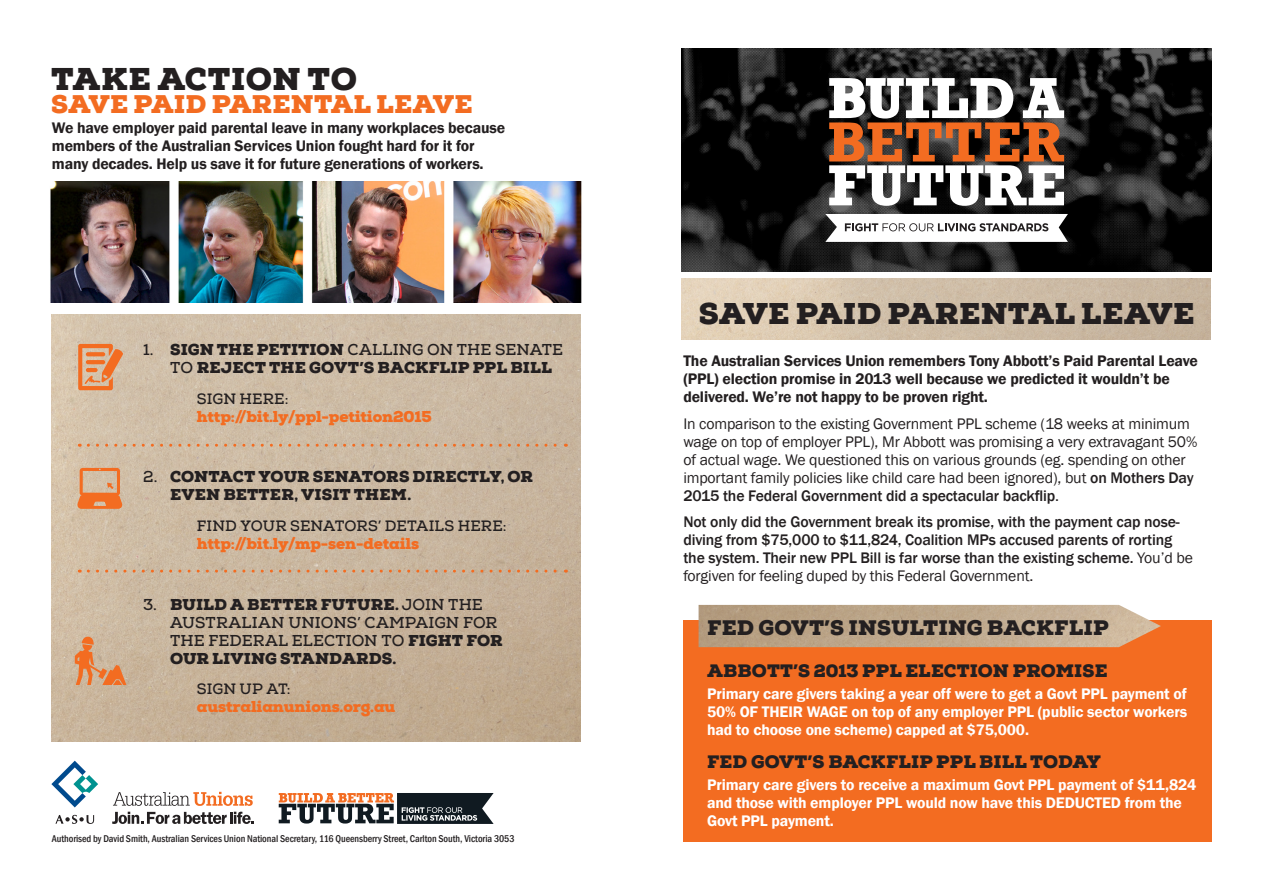
<style>
.page{position:relative;width:1263px;height:893px;background:#fff}
.page>*{position:absolute;margin:0;border:0;box-sizing:border-box;transform-origin:0 0}
.LARGE_H{font:900 31.5px "Nexa Slab";letter-spacing:.025em;color:#231f20}
.LARGE_H-2{font:900 30px "Nexa Slab";letter-spacing:.01em;color:#231f20}
.LARGE_H-3{font:900 25.5px "Nexa Slab";letter-spacing:.01em;color:#f36c21}
.Head{font:900 21px "Nexa Slab";letter-spacing:.01em;color:#231f20}
.Head-2{font:900 18px "Nexa Slab";letter-spacing:.01em;color:#231f20}
.Head-3{font:600 15.75px/18px "Franklin Gothic";letter-spacing:-.01em;color:#231f20}
.Head-4{font:15.75px/18px "Franklin Gothic";letter-spacing:-.01em;color:#231f20}
.Head-5{font:600 15.75px/18px "Franklin Gothic";letter-spacing:-.01em;color:#fff;text-align:justify}
.Head-6{font:500 15.75px/18px "Franklin Gothic";letter-spacing:-.01em;color:#231f20}
.t1{font:900 15.75px/18px "Nexa Slab";letter-spacing:.005em;color:#231f20}
.t2{font:700 15.75px/18px "Nexa Slab";letter-spacing:.005em;color:#231f20}
.web_link{font:900 15.75px "Nexa Slab";letter-spacing:-.01em;color:#f36c21}
.PULL_Q{font:900 15.75px "Nexa Slab";letter-spacing:-.01em;color:#f36c21}
.PULL_Q-2{font:700 15px "Nexa Slab";letter-spacing:.005em;color:#231f20}
.t3{font:500 condensed 10.2px "Franklin Gothic";letter-spacing:-.005em;color:#231f20}
.s1{font-weight:700}
.s2{font-weight:900}
.s3{font-weight:500}
.s4{font-weight:400}
</style>
<div class="page">
<img style="left:51px;top:314px;width:529px;height:427px">
<img style="left:682px;top:278px;width:529px;height:61px">
<div style="left:683px;top:620px;width:529px;height:222px;background:#f36c21"></div>
<svg style="left:75px;top:637px;width:51px;height:48px"></svg>
<svg style="left:78px;top:344px;width:45px;height:46px"></svg>
<svg style="left:88px;top:570px;width:478px;height:3px"></svg>
<svg style="left:88px;top:444px;width:478px;height:3px"></svg>
<svg style="left:112px;top:812px;width:142px;height:12px"></svg>
<svg style="left:113px;top:792px;width:140px;height:14px"></svg>
<svg style="left:279px;top:793px;width:215px;height:31px"></svg>
<svg style="left:51px;top:761px;width:47px;height:46px"></svg>
<svg style="left:55px;top:815px;width:39px;height:9px"></svg>
<img style="left:698px;top:605px;width:463px;height:42px">
<img style="left:50px;top:182px;width:532px;height:120px">
<svg style="left:77px;top:468px;width:45px;height:41px"></svg>
<img style="left:682px;top:49px;width:529px;height:222px">
<svg style="left:825px;top:214px;width:243px;height:28px"></svg>
<svg style="left:829px;top:78px;width:235px;height:128px"></svg>
<p class="LARGE_H" style="left:51px;top:59px;width:307px">TAKE ACTION TO</p>
<p class="LARGE_H-3" style="left:51px;top:88px;width:423px">SAVE PAID PARENTAL LEAVE</p>
<p class="Head-3" style="left:52px;top:119px;width:455px">We have employer paid parental leave in many workplaces because members of the Australian Services Union fought hard for it for many decades. Help us save it for future generations of workers.</p>
<p class="t1" style="left:170px;top:340px;width:395px;text-indent:-27px"><span class="s1">1.</span> SIGN THE PETITION <span class="s1">CALLING ON THE SENATE<br>TO</span> REJECT THE GOVT’S BACKFLIP PPL BILL</p>
<p class="PULL_Q-2" style="left:197px;top:389px;width:93px">SIGN HERE:</p>
<p class="web_link" style="left:197px;top:406px;width:236px">http://bit.ly/ppl-petition2015</p>
<p class="t1" style="left:170px;top:468px;width:365px;text-indent:-27px"><span class="s1">2.</span> CONTACT YOUR SENATORS DIRECTLY, OR<br>EVEN BETTER, VISIT THEM.</p>
<p class="PULL_Q-2" style="left:197px;top:517px;width:311px">FIND YOUR SENATORS’ DETAILS HERE:</p>
<p class="PULL_Q" style="left:197px;top:533px;width:224px">http://bit.ly/mp-sen-details</p>
<p class="t2" style="left:170px;top:595px;width:334px;text-indent:-27px">3. <span class="s2">BUILD A BETTER FUTURE.</span> JOIN THE<br>AUSTRALIAN UNIONS’ CAMPAIGN FOR<br>THE FEDERAL ELECTION TO <span class="s2">FIGHT FOR<br>OUR LIVING STANDARDS.</span></p>
<p class="PULL_Q-2" style="left:197px;top:680px;width:95px">SIGN UP AT:</p>
<p class="web_link" style="left:197px;top:697px;width:200px">australianunions.org.au</p>
<p class="t3" style="left:52px;top:832px;width:464px">Authorised by David Smith, Australian Services Union National Secretary, 116 Queensberry Street, Carlton South, Victoria 3053</p>
<p class="LARGE_H-2" style="left:699px;top:294px;width:497px">SAVE PAID PARENTAL LEAVE</p>
<p class="Head-3" style="left:683px;top:352px;width:516px">The Australian Services Union remembers Tony Abbott’s Paid Parental Leave (PPL) election promise in 2013 well because we predicted it wouldn’t be delivered. We’re not happy to be proven right.</p>
<p class="Head-4" style="left:683px;top:415px;width:515px">In comparison to the existing Government PPL scheme (18 weeks at minimum wage on top of employer PPL), Mr Abbott was promising a very extravagant 50% of actual wage. We questioned this on various grounds (eg. spending on other important family policies like child care had been ignored), but <span class="s3">on Mothers Day 2015 the Federal Government did a spectacular backflip</span>.</p>
<p class="Head-6" style="left:683px;top:513px;width:511px">Not only did the Government break its promise, with the payment cap nose&shy;diving from $75,000 to $11,824, Coalition MPs accused parents of rorting the system. Their new PPL Bill is far worse than the existing scheme. <span class="s4">You’d be forgiven for feeling duped by this Federal Government.</span></p>
<p class="Head" style="left:707px;top:614px;width:403px">FED GOVT’S INSULTING BACKFLIP</p>
<p class="Head-2" style="left:707px;top:659px;width:402px">ABBOTT’S 2013 PPL ELECTION PROMISE</p>
<p class="Head-5" style="left:707px;top:685px;width:482px">Primary care givers taking a year off were to get a Govt PPL payment of 50% OF THEIR WAGE on top of any employer PPL (public sector workers had to choose one scheme) capped at $75,000.</p>
<p class="Head-2" style="left:707px;top:750px;width:395px">FED GOVT’S BACKFLIP PPL BILL TODAY</p>
<p class="Head-5" style="left:707px;top:776px;width:491px;text-align:left">Primary care givers to receive a maximum Govt PPL payment of $11,824 and those with employer PPL would now have this DEDUCTED from the<br>Govt PPL payment.</p>
</div>
